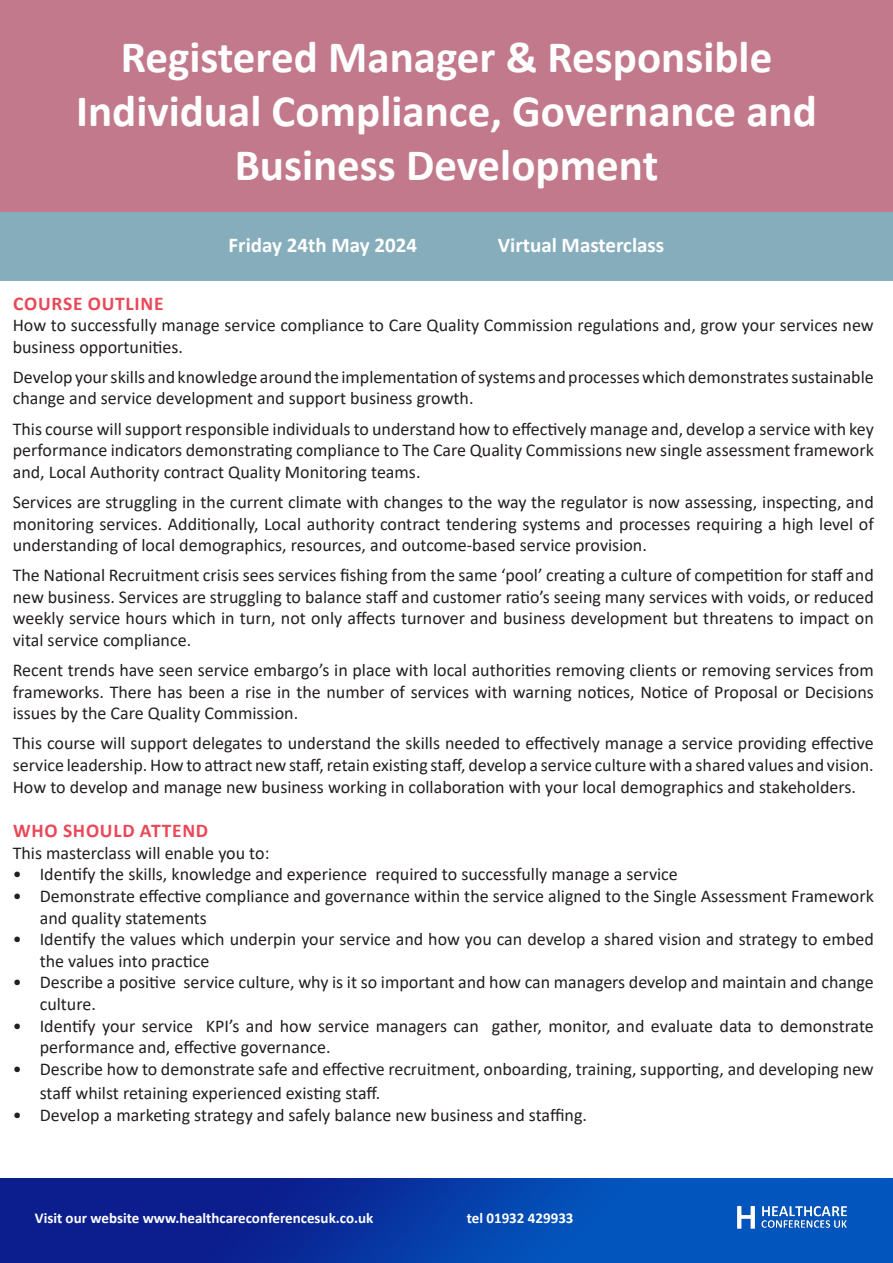
<style>
.page{position:relative;width:893px;height:1263px;background:#fff}
.page>*{position:absolute;margin:0;border:0;box-sizing:border-box;transform-origin:0 0}
.t1{font:700 45px/54px "Calibri";color:#fff;text-align:center}
.t2{font:700 21px "Calibri";color:#fff}
.Headers{font:700 19.5px "Calibri";letter-spacing:.04em;color:#ea4858}
.Copy{font:18px/21.6px "Calibri";color:#231f20}
.t3{font:700 15px "Calibri";color:#fff}
</style>
<div class="page">
<img style="left:0;top:1178px;width:892px;height:85px">
<img style="left:733px;top:1195px;width:118px;height:41px">
<div style="left:0;top:0;width:893px;height:212px;background:#c3798c"></div>
<div style="left:0;top:212px;width:893px;height:69px;background:#86adbb"></div>
<hr style="left:892px;top:1178px;width:1px;height:85px;background:#231f20">
<p class="t1" style="left:76px;top:29px;width:742px">Registered Manager &amp; Responsible<br>Individual Compliance, Governance and<br>Business Development</p>
<p class="t2" style="left:229px;top:230px;width:190px">Friday 24th May 2024</p>
<p class="t2" style="left:498px;top:230px;width:168px">Virtual Masterclass</p>
<p class="Headers" style="left:13px;top:289px;width:152px">COURSE OUTLINE</p>
<p class="Copy" style="left:13px;top:314px;width:863px">How to successfully manage service compliance to Care Quality Commission regulations and, grow your services new business opportunities.</p>
<p class="Copy" style="left:13px;top:366px;width:863px">Develop your skills and knowledge around the implementation of systems and processes which demonstrates sustainable change and service development and support business growth.</p>
<p class="Copy" style="left:13px;top:417px;width:863px;text-align:justify">This course will support responsible individuals to understand how to effectively manage and, develop a service with key performance indicators demonstrating compliance to The Care Quality Commissions new single assessment framework and, Local Authority contract Quality Monitoring teams.</p>
<p class="Copy" style="left:13px;top:491px;width:863px;text-align:justify">Services are struggling in the current climate with changes to the way the regulator is now assessing, inspecting, and monitoring services. Additionally, Local authority contract tendering systems and processes requiring a high level of understanding of local demographics, resources, and outcome-based service provision.</p>
<p class="Copy" style="left:13px;top:564px;width:863px;text-align:justify">The National Recruitment crisis sees services fishing from the same ‘pool’ creating a culture of competition for staff and new business. Services are struggling to balance staff and customer ratio’s seeing many services with voids, or reduced weekly service hours which in turn, not only affects turnover and business development but threatens to impact on vital service compliance.</p>
<p class="Copy" style="left:13px;top:659px;width:863px;text-align:justify">Recent trends have seen service embargo’s in place with local authorities removing clients or removing services from frameworks. There has been a rise in the number of services with warning notices, Notice of Proposal or Decisions issues by the Care Quality Commission.</p>
<p class="Copy" style="left:13px;top:732px;width:863px;text-align:justify">This course will support delegates to understand the skills needed to effectively manage a service providing effective service leadership. How to attract new staff, retain existing staff, develop a service culture with a shared values and vision.<br>How to develop and manage new business working in collaboration with your local demographics and stakeholders.</p>
<p class="Headers" style="left:13px;top:817px;width:197px">WHO SHOULD ATTEND</p>
<p class="Copy" style="left:13px;top:841px;width:258px">This masterclass will enable you to:</p>
<p class="Copy" style="left:13px;top:863px;width:667px">• Identify the skills, knowledge and experience required to successfully manage a service</p>
<p class="Copy" style="left:40px;top:885px;width:836px;text-indent:-27px">• Demonstrate effective compliance and governance within the service aligned to the Single Assessment Framework and quality statements</p>
<p class="Copy" style="left:40px;top:928px;width:836px;text-indent:-27px">• Identify the values which underpin your service and how you can develop a shared vision and strategy to embed the values into practice</p>
<p class="Copy" style="left:40px;top:971px;width:836px;text-indent:-27px">• Describe a positive service culture, why is it so important and how can managers develop and maintain and change culture.</p>
<p class="Copy" style="left:40px;top:1014px;width:836px;text-indent:-27px">• Identify your service KPI’s and how service managers can gather, monitor, and evaluate data to demonstrate performance and, effective governance.</p>
<p class="Copy" style="left:40px;top:1056px;width:836px;line-height:24.3px;text-indent:-27px">• Describe how to demonstrate safe and effective recruitment, onboarding, training, supporting, and developing new staff whilst retaining experienced existing staff.</p>
<p class="Copy" style="left:13px;top:1103px;width:576px">• Develop a marketing strategy and safely balance new business and staffing.</p>
<p class="t3" style="left:35px;top:1207px;width:340px">Visit our website www.healthcareconferencesuk.co.uk</p>
<p class="t3" style="left:467px;top:1207px;width:108px">tel 01932 429933</p>
</div>
